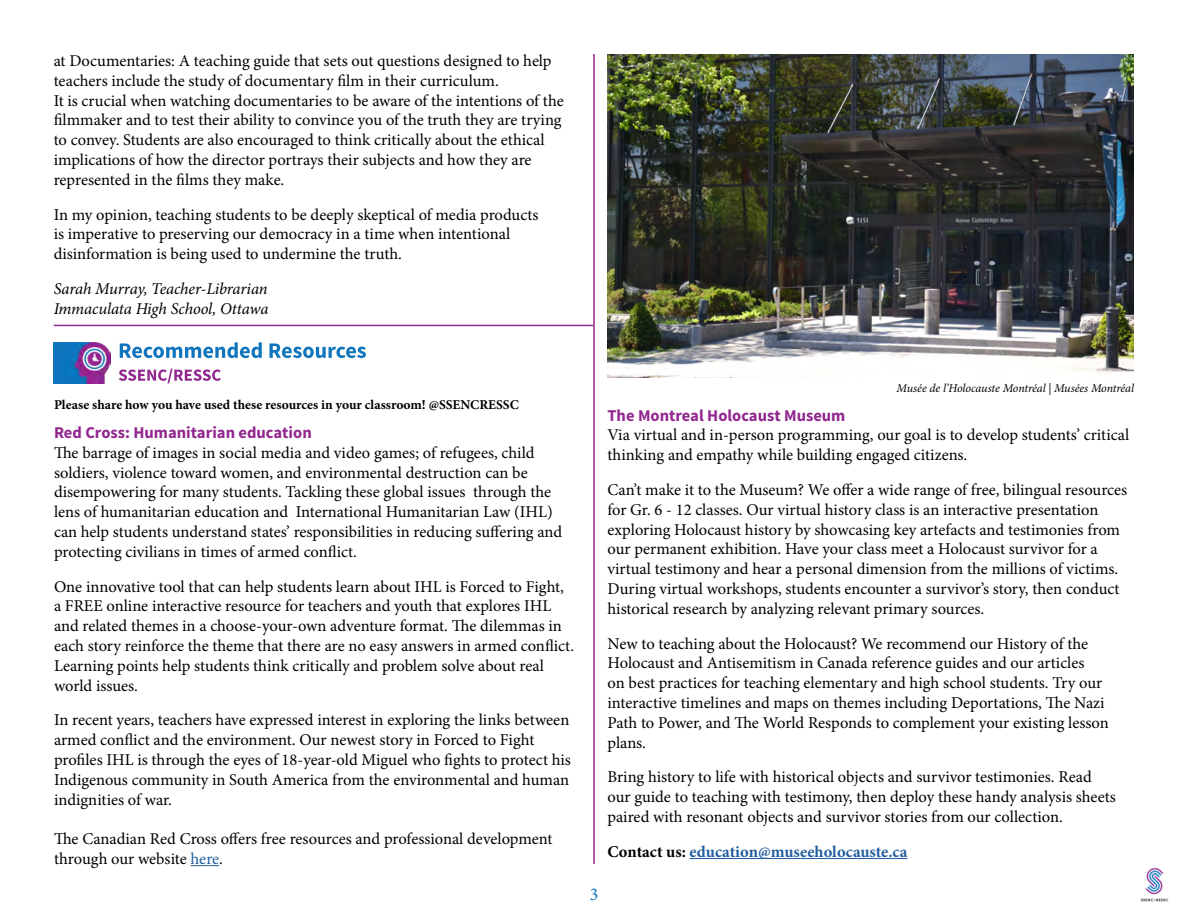
<style>
.page{position:relative;width:1188px;height:918px;background:#fff}
.page>*{position:absolute;margin:0;border:0;box-sizing:border-box;transform-origin:0 0}
.t1{font:18px "Minion Pro";color:#0f75bd}
.t2{font:16.5px/19.8px "Minion Pro";color:#000}
.t3{font:italic 16.5px/19.8px "Minion Pro";letter-spacing:-.01em;color:#000}
.t4{font:700 16.5px "Source Sans Pro";color:#92278f}
.t5{font:700 16.5px "Minion Pro";color:#215e9e}
.t6{font:700 13.5px "Minion Pro";color:#000}
.t7{font:italic 12px "Minion Pro";letter-spacing:-.01em;color:#000}
.s1{color:#215e9e}
.s2{color:#000}
</style>
<div class="page">
<img style="left:608px;top:54px;width:526px;height:324px">
<hr style="left:593px;top:54px;width:2px;height:810px;background:#92278f">
<svg style="left:119px;top:369px;width:102px;height:14px"></svg>
<svg style="left:120px;top:342px;width:246px;height:16px"></svg>
<img style="left:54px;top:342px;width:56px;height:42px">
<svg style="left:191px;top:865px;width:28px;height:1px"></svg>
<hr style="left:54px;top:325px;width:539px;height:1px;background:#92278f">
<hr style="left:689px;top:858px;width:218px;height:1px;background:#215e9e">
<img style="left:1140px;top:867px;width:29px;height:35px">
<p class="t2" style="left:54px;top:51px;width:512px">at Documentaries: A teaching guide that sets out questions designed to help teachers include the study of documentary film in their curriculum.<br>It is crucial when watching documentaries to be aware of the intentions of the filmmaker and to test their ability to convince you of the truth they are trying to convey. Students are also encouraged to think critically about the ethical implications of how the director portrays their subjects and how they are represented in the films they make.</p>
<p class="t2" style="left:54px;top:205px;width:486px">In my opinion, teaching students to be deeply skeptical of media products is imperative to preserving our democracy in a time when intentional disinformation is being used to undermine the truth.</p>
<p class="t3" style="left:54px;top:279px;width:216px">Sarah Murray, Teacher-Librarian<br>Immaculata High School, Ottawa</p>
<p class="t6" style="left:54px;top:396px;width:466px">Please share how you have used these resources in your classroom! @SSENCRESSC</p>
<p class="t4" style="left:54px;top:422px;width:259px">Red Cross: Humanitarian education</p>
<p class="t2" style="left:54px;top:443px;width:510px">The barrage of images in social media and video games; of refugees, child soldiers, violence toward women, and environmental destruction can be disempowering for many students. Tackling these global issues through the lens of humanitarian education and International Humanitarian Law (IHL) can help students understand states’ responsibilities in reducing suffering and protecting civilians in times of armed conflict.</p>
<p class="t2" style="left:54px;top:577px;width:522px">One innovative tool that can help students learn about IHL is Forced to Fight, a FREE online interactive resource for teachers and youth that explores IHL and related themes in a choose-your-own adventure format. The dilemmas in each story reinforce the theme that there are no easy answers in armed conflict.<br>Learning points help students think critically and problem solve about real world issues.</p>
<p class="t2" style="left:54px;top:710px;width:519px">In recent years, teachers have expressed interest in exploring the links between armed conflict and the environment. Our newest story in Forced to Fight profiles IHL is through the eyes of 18-year-old Miguel who fights to protect his Indigenous community in South America from the environmental and human indignities of war.</p>
<p class="t2" style="left:54px;top:829px;width:500px">The Canadian Red Cross offers free resources and professional development through our website <span class="s1">here</span>.</p>
<p class="t7" style="left:897px;top:380px;width:239px">Musée de l’Holocauste Montréal | Musées Montréal</p>
<p class="t4" style="left:608px;top:405px;width:239px">The Montreal Holocaust Museum</p>
<p class="t2" style="left:608px;top:425px;width:523px">Via virtual and in-person programming, our goal is to develop students’ critical thinking and empathy while building engaged citizens.</p>
<p class="t2" style="left:608px;top:480px;width:521px">Can’t make it to the Museum? We offer a wide range of free, bilingual resources for Gr. 6 - 12 classes. Our virtual history class is an interactive presentation exploring Holocaust history by showcasing key artefacts and testimonies from our permanent exhibition. Have your class meet a Holocaust survivor for a virtual testimony and hear a personal dimension from the millions of victims.<br>During virtual workshops, students encounter a survivor’s story, then conduct historical research by analyzing relevant primary sources.</p>
<p class="t2" style="left:608px;top:634px;width:503px">New to teaching about the Holocaust? We recommend our History of the Holocaust and Antisemitism in Canada reference guides and our articles<br>on best practices for teaching elementary and high school students. Try our interactive timelines and maps on themes including Deportations, The Nazi Path to Power, and The World Responds to complement your existing lesson plans.</p>
<p class="t2" style="left:608px;top:767px;width:510px">Bring history to life with historical objects and survivor testimonies. Read our guide to teaching with testimony, then deploy these handy analysis sheets paired with resonant objects and survivor stories from our collection.</p>
<p class="t5" style="left:608px;top:840px;width:301px"><span class="s2">Contact us:</span> education@museeholocauste.ca</p>
<p class="t1" style="left:590px;top:882px;width:10px">3</p>
</div>
